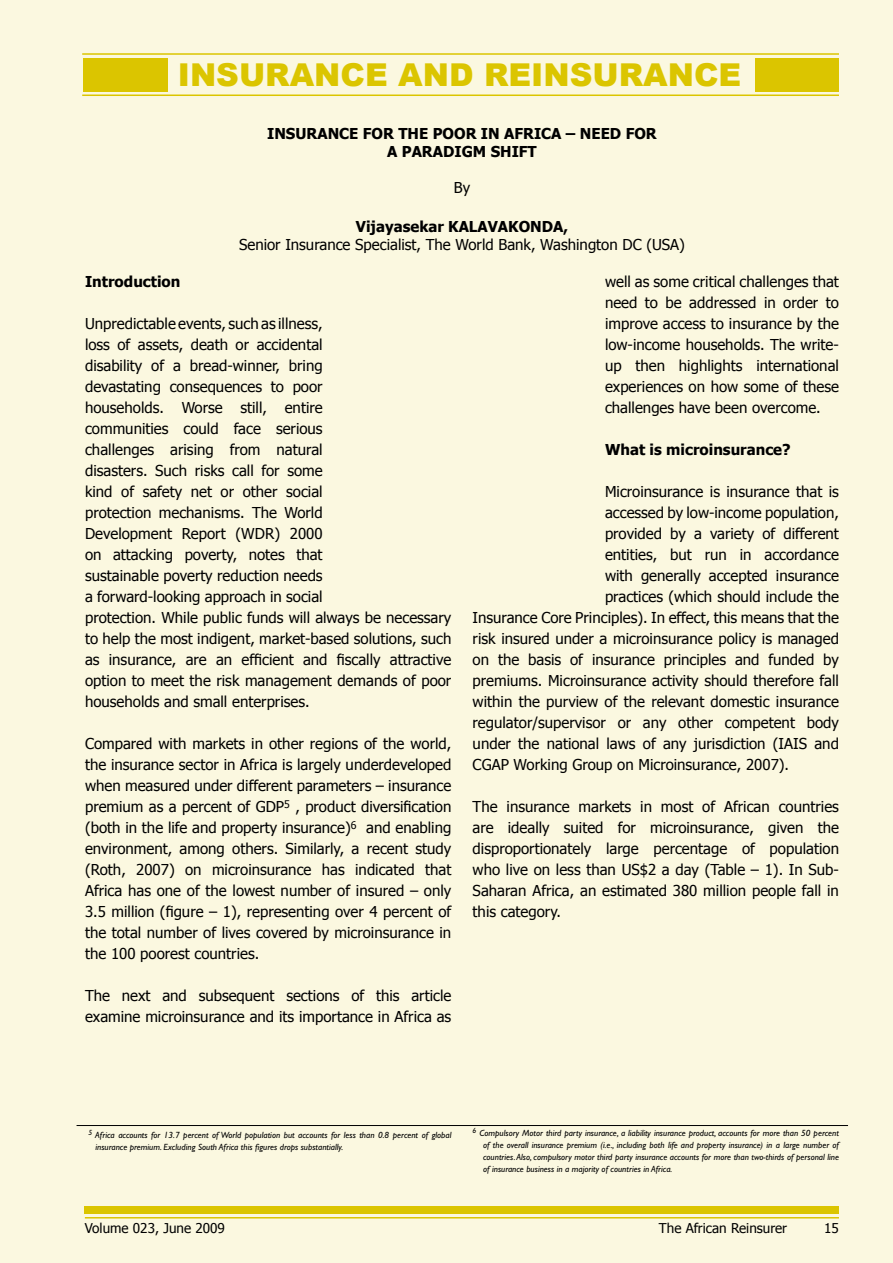
<style>
.page{position:relative;width:893px;height:1263px;background:#fbf8e0}
.page>*{position:absolute;margin:0;border:0;box-sizing:border-box;transform-origin:0 0}
.t1{font:900 31.5px "Arial";color:#dbc500}
.t2{font:15px/21px "Tahoma";color:#000;text-align:justify}
.t3{font:700 15px/18px "Tahoma";color:#000;text-align:center}
.t4{font:13.5px "Tahoma";color:#000}
.t5{font:italic 9px/12px "Gill Sans";color:#000}
</style>
<div class="page">
<div style="left:85px;top:1207px;width:754px;height:7px;background:#dbc500"></div>
<hr style="left:85px;top:1217px;width:754px;height:1px;background:#dbc500">
<hr style="left:82px;top:95px;width:757px;height:1px;background:#dbc500">
<hr style="left:82px;top:53px;width:757px;height:2px;background:#dbc500">
<div style="left:83px;top:58px;width:84px;height:34px;background:#dbc500"></div>
<div style="left:755px;top:58px;width:84px;height:34px;background:#dbc500"></div>
<hr style="left:77px;top:1125px;width:771px;height:1px;background:#000">
<h1 class="t1" style="left:178px;top:57px;width:565px">INSURANCE AND REINSURANCE</h1>
<p class="t3" style="left:267px;top:124px;width:391px">INSURANCE FOR THE POOR IN AFRICA – NEED FOR<br>A PARADIGM SHIFT</p>
<p class="t2" style="left:454px;top:177px;width:18px">By</p>
<p class="t3" style="left:356px;top:217px;width:214px">Vijayasekar KALAVAKONDA,</p>
<p class="t2" style="left:239px;top:234px;width:447px">Senior Insurance Specialist, The World Bank, Washington DC (USA)</p>
<p class="t3" style="left:85px;top:272px;width:97px">Introduction</p>
<p class="t2" style="left:85px;top:313px;width:368px;text-align:left">Unpredictable events, such as illness,<br>loss of assets, death or accidental<br>disability of a bread-winner, bring<br>devastating consequences to poor<br>households. Worse still, entire<br>communities could face serious<br>challenges arising from natural<br>disasters. Such risks call for some<br>kind of safety net or other social<br>protection mechanisms. The World<br>Development Report (WDR) 2000<br>on attacking poverty, notes that<br>sustainable poverty reduction needs<br>a forward-looking approach in social<br>protection. While public funds will always be necessary to help the most indigent, market-based solutions, such as insurance, are an efficient and fiscally attractive option to meet the risk management demands of poor households and small enterprises.</p>
<p class="t2" style="left:85px;top:733px;width:368px">Compared with markets in other regions of the world, the insurance sector in Africa is largely underdeveloped when measured under different parameters – insurance premium as a percent of GDP<sup>5</sup> , product diversification (both in the life and property insurance)<sup>6</sup> and enabling environment, among others. Similarly, a recent study (Roth, 2007) on microinsurance has indicated that Africa has one of the lowest number of insured – only 3.5 million (figure – 1), representing over 4 percent of the total number of lives covered by microinsurance in the 1 00 poorest countries.</p>
<p class="t2" style="left:85px;top:985px;width:368px">The next and subsequent sections of this article examine microinsurance and its importance in Africa as</p>
<p class="t2" style="left:605px;top:271px;width:235px">well as some critical challenges that need to be addressed in order to improve access to insurance by the low-income households. The write&shy;up then highlights international experiences on how some of these challenges have been overcome.</p>
<p class="t3" style="left:605px;top:440px;width:187px">What is microinsurance?</p>
<p class="t2" style="left:605px;top:481px;width:235px">Microinsurance is insurance that is</p>
<p class="t2" style="left:605px;top:502px;width:235px">accessed by low-income population,</p>
<p class="t2" style="left:605px;top:523px;width:235px">provided by a variety of different</p>
<p class="t2" style="left:605px;top:544px;width:235px">entities, but run in accordance</p>
<p class="t2" style="left:605px;top:565px;width:235px">with generally accepted insurance</p>
<p class="t2" style="left:605px;top:586px;width:235px">practices (which should include the</p>
<p class="t2" style="left:473px;top:607px;width:368px">Insurance Core Principles). In effect, this means that the</p>
<p class="t2" style="left:473px;top:628px;width:368px">risk insured under a microinsurance policy is managed</p>
<p class="t2" style="left:473px;top:649px;width:368px">on the basis of insurance principles and funded by</p>
<p class="t2" style="left:473px;top:670px;width:368px">premiums. Microinsurance activity should therefore fall</p>
<p class="t2" style="left:473px;top:691px;width:368px">within the purview of the relevant domestic insurance</p>
<p class="t2" style="left:473px;top:712px;width:368px">regulator/supervisor or any other competent body</p>
<p class="t2" style="left:473px;top:733px;width:368px">under the national laws of any jurisdiction (IAIS and</p>
<p class="t2" style="left:473px;top:754px;width:318px">CGAP Working Group on Microinsurance, 2007).</p>
<p class="t2" style="left:473px;top:796px;width:368px">The insurance markets in most of African countries are ideally suited for microinsurance, given the disproportionately large percentage of population who live on less than US$2 a day (Table – 1). In Sub-Saharan Africa, an estimated 380 million people fall in this category.</p>
<p class="t5" style="left:96px;top:1128px;width:357px;text-indent:-7px"><sup>5</sup> Africa accounts for 13.7 percent of World population but accounts for less than 0.8 percent of global insurance premium. Excluding South Africa this figures drops substantially.</p>
<p class="t5" style="left:483px;top:1127px;width:357px;text-align:justify;text-indent:-10px"><sup>6</sup> Compulsory Motor third party insurance, a liability insurance product, accounts for more than 50 percent of the overall insurance premium (i.e., including both life and property insurance) in a large number of countries. Also, compulsory motor third party insurance accounts for more than two-thirds of personal line of insurance business in a majority of countries in Africa.</p>
<p class="t4" style="left:85px;top:1219px;width:141px">Volume 023, June 2009</p>
<p class="t4" style="left:659px;top:1220px;width:130px">The African Reinsurer</p>
<p class="t4" style="left:824px;top:1220px;width:16px">15</p>
</div>
